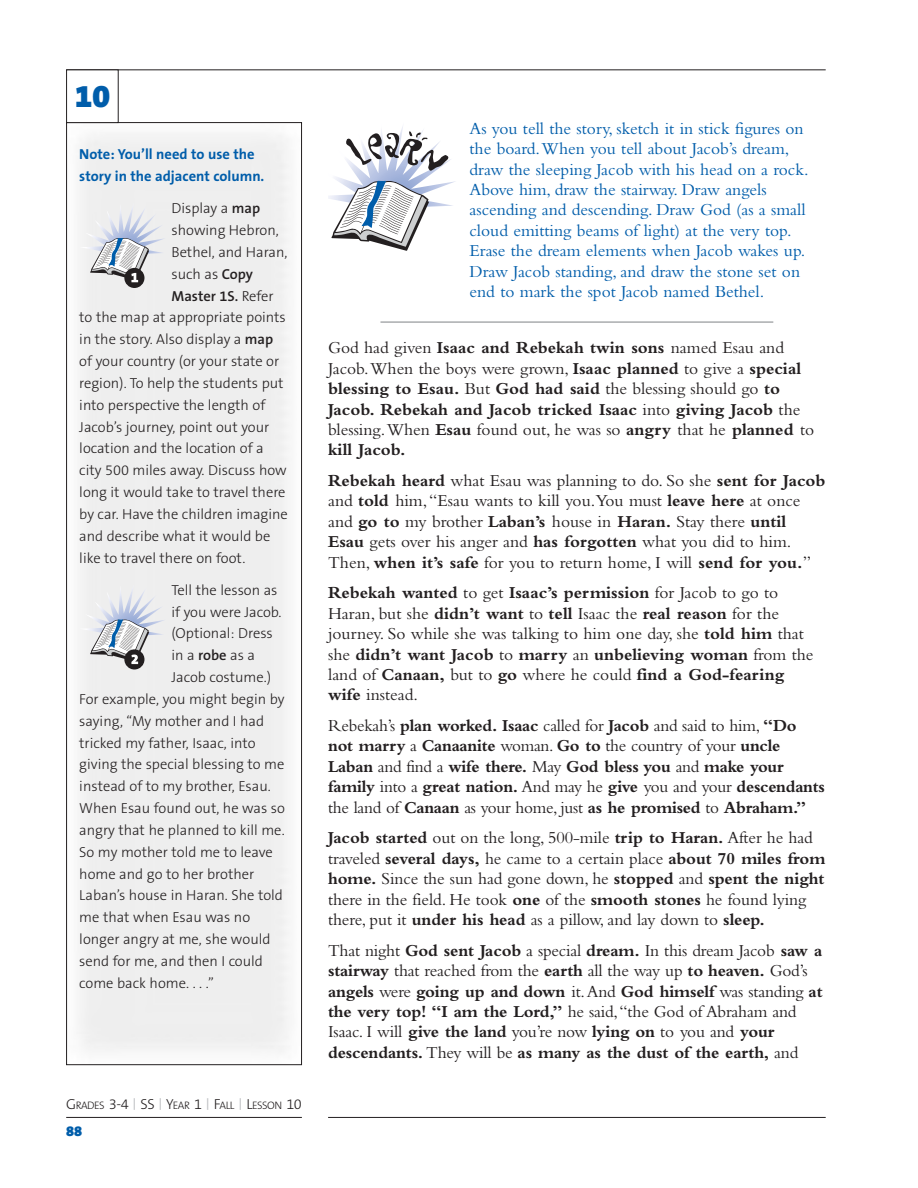
<style>
.page{position:relative;width:918px;height:1188px;background:#fff}
.page>*{position:absolute;margin:0;border:0;box-sizing:border-box;transform-origin:0 0}
.t1{font:900 31.95px "The Sans B9";color:#005daa}
.t2{font:700 17.4px/20.4px "Bembo";letter-spacing:-.01em;color:#231f20}
.t3{font:17.4px/20.4px "Bembo";color:#231f20}
.t4{font:17.4px/20.4px "Bembo";color:#005daa}
.t5{font:300 14.55px/21.8px "The Sans B3";color:#231f20}
.t6{font:700 14.55px/21.8px "The Sans B7";color:#005daa}
.t7{font:600 14.55px "The Sans B6";color:#231f20}
.t8{font:900 14.55px "The Sans B9";color:#005daa}
.t9{font:300 10.95px "The Sans B3";letter-spacing:-.045em;color:#231f20}
.s1{font-family:"The Sans B6";font-weight:600}
.s2{font-family:"The Sans B3";font-weight:300}
.s3{font-size:14.55px}
.s4{font-weight:400}
.s5{font-weight:700}
</style>
<div class="page">
<hr style="left:66px;top:69px;width:760px;height:1px;background:#231f20">
<hr style="left:66px;top:1117px;width:236px;height:1px;background:#231f20">
<div style="left:79px;top:134px;width:210px;height:918px;background:#eee"></div>
<div style="left:66px;top:122px;width:236px;height:943px;border:1px solid #231f20"></div>
<svg style="left:124px;top:268px;width:20px;height:20px"></svg>
<svg style="left:79px;top:203px;width:87px;height:79px"></svg>
<svg style="left:124px;top:649px;width:20px;height:21px"></svg>
<svg style="left:79px;top:584px;width:87px;height:80px"></svg>
<hr style="left:380px;top:321px;width:393px;height:2px;background:#a7a9ac">
<svg style="left:328px;top:127px;width:127px;height:124px"></svg>
<hr style="left:328px;top:1117px;width:498px;height:1px;background:#231f20">
<div style="left:66px;top:70px;width:53px;height:53px;border:1px solid #231f20"></div>
<h1 class="t1" style="left:75px;top:83px;width:37px">10</h1>
<p class="t6" style="left:79px;top:145px;width:187px">Note: You’ll need to use the story in the adjacent column.</p>
<p class="t5" style="left:171px;top:199px;width:118px">Display a <span class="s1">map </span>showing Hebron,<br>Bethel, and Haran, such as <span class="s1">Copy</span></p>
<p class="t7" style="left:171px;top:290px;width:104px">Master 1S. <span class="s2">Refer</span></p>
<p class="t5" style="left:79px;top:308px;width:210px">to the map at appropriate points in the story. Also display a <span class="s1">map </span>of your country (or your state or region). To help the students put into perspective the length of<br>Jacob’s journey, point out your location and the location of a city 500 miles away. Discuss how long it would take to travel there by car. Have the children imagine and describe what it would be like to travel there on foot.</p>
<p class="t5" style="left:171px;top:581px;width:108px">Tell the lesson as</p>
<p class="t5" style="left:171px;top:602px;width:112px">if you were Jacob.</p>
<p class="t5" style="left:171px;top:624px;width:103px">(Optional: Dress</p>
<p class="t5" style="left:171px;top:646px;width:85px">in a <span class="s1">robe</span> as a</p>
<p class="t5" style="left:171px;top:668px;width:101px">Jacob costume.)</p>
<p class="t5" style="left:79px;top:690px;width:207px">For example, you might begin by</p>
<p class="t5" style="left:79px;top:711px;width:186px">saying, “My mother and I had</p>
<p class="t5" style="left:79px;top:733px;width:178px">tricked my father, Isaac, into</p>
<p class="t5" style="left:79px;top:755px;width:207px">giving the special blessing to me</p>
<p class="t5" style="left:79px;top:777px;width:193px">instead of to my brother, Esau.</p>
<p class="t5" style="left:79px;top:799px;width:207px">When Esau found out, he was so</p>
<p class="t5" style="left:79px;top:821px;width:207px">angry that he planned to kill me.</p>
<p class="t5" style="left:79px;top:842px;width:195px">So my mother told me to leave</p>
<p class="t5" style="left:79px;top:864px;width:177px">home and go to her brother</p>
<p class="t5" style="left:79px;top:886px;width:205px">Laban’s house in Haran. She told</p>
<p class="t5" style="left:79px;top:908px;width:172px">me that when Esau was no</p>
<p class="t5" style="left:79px;top:930px;width:193px">longer angry at me, she would</p>
<p class="t5" style="left:79px;top:952px;width:185px">send for me, and then I could</p>
<p class="t5" style="left:79px;top:973px;width:136px">come back home. . . .”</p>
<p class="t9" style="left:66px;top:1101px;width:237px"><span class="s3">G</span>RADES <span class="s3">3-4</span> <sup>|</sup> <span class="s3">SS</span> <sup>|</sup> <span class="s3">Y</span>EAR <span class="s3">1</span> <sup>|</sup> <span class="s3">F</span>ALL <sup>|</sup> <span class="s3">L</span>ESSON <span class="s3">10</span></p>
<p class="t8" style="left:66px;top:1125px;width:18px">88</p>
<p class="t4" style="left:470px;top:120px;width:341px">As you tell the story, sketch it in stick figures on the board. When you tell about Jacob’s dream, draw the sleeping Jacob with his head on a rock.<br>Above him, draw the stairway. Draw angels ascending and descending. Draw God (as a small cloud emitting beams of light) at the very top.<br>Erase the dream elements when Jacob wakes up.<br>Draw Jacob standing, and draw the stone set on end to mark the spot Jacob named Bethel.</p>
<p class="t2" style="left:328px;top:339px;width:488px"><span class="s4">God had given</span> Isaac and Rebekah twin sons <span class="s4">named Esau and Jacob. When the boys were grown,</span> Isaac planned <span class="s4">to give a</span> special blessing to Esau. <span class="s4">But</span> God had said <span class="s4">the blessing should go</span> to Jacob. Rebekah and Jacob tricked Isaac <span class="s4">into</span> giving Jacob <span class="s4">the blessing. When</span> Esau <span class="s4">found out, he was so</span> angry <span class="s4">that he</span> planned <span class="s4">to </span>kill Jacob.</p>
<p class="t3" style="left:328px;top:472px;width:499px"><span class="s5">Rebekah heard</span> what Esau was planning to do. So she <span class="s5">sent for Jacob </span>and <span class="s5">told</span> him, “Esau wants to kill you.You must <span class="s5">leave here</span> at once and <span class="s5">go to</span> my brother <span class="s5">Laban’s</span> house in <span class="s5">Haran.</span> Stay there <span class="s5">until Esau</span> gets over his anger and <span class="s5">has forgotten</span> what you did to him.<br>Then, <span class="s5">when it’s safe</span> for you to return home, I will <span class="s5">send for you.</span>”</p>
<p class="t3" style="left:328px;top:584px;width:487px"><span class="s5">Rebekah wanted</span> to get <span class="s5">Isaac’s permission</span> for Jacob to go to Haran, but she <span class="s5">didn’t want</span> to <span class="s5">tell</span> Isaac the <span class="s5">real reason</span> for the journey. So while she was talking to him one day, she <span class="s5">told him</span> that she <span class="s5">didn’t want Jacob</span> to <span class="s5">marry</span> an <span class="s5">unbelieving woman</span> from the land of <span class="s5">Canaan,</span> but to <span class="s5">go</span> where he could <span class="s5">find a God-fearing wife</span> instead.</p>
<p class="t2" style="left:328px;top:717px;width:498px"><span class="s4">Rebekah’s</span> plan worked. Isaac <span class="s4">called for</span> Jacob <span class="s4">and said to him,</span> “Do not marry <span class="s4">a</span> Canaanite <span class="s4">woman.</span> Go to <span class="s4">the country of your</span> uncle Laban <span class="s4">and find a</span> wife there. <span class="s4">May</span> God bless you <span class="s4">and</span> make your family <span class="s4">into a</span> great nation. <span class="s4">And may he</span> give <span class="s4">you and your</span> descendants <span class="s4">the land of</span> Canaan <span class="s4">as your home, just</span> as he promised <span class="s4">to</span> Abraham.”</p>
<p class="t3" style="left:328px;top:829px;width:499px"><span class="s5">Jacob started</span> out on the long, 500-mile <span class="s5">trip to Haran.</span> After he had traveled <span class="s5">several days,</span> he came to a certain place <span class="s5">about 70 miles from home.</span> Since the sun had gone down, he <span class="s5">stopped</span> and <span class="s5">spent the night </span>there in the field. He took <span class="s5">one</span> of the <span class="s5">smooth stones</span> he found lying there, put it <span class="s5">under his head</span> as a pillow, and lay down to <span class="s5">sleep.</span></p>
<p class="t2" style="left:328px;top:942px;width:496px"><span class="s4">That night</span> God sent Jacob <span class="s4">a special</span> dream. <span class="s4">In this dream Jacob</span> saw a stairway <span class="s4">that reached from the</span> earth <span class="s4">all the way up</span> to heaven. <span class="s4">God’s </span>angels <span class="s4">were</span> going up and down <span class="s4">it. And</span> God himself <span class="s4">was standing</span> at the very top! “I am the Lord,” <span class="s4">he said, “the God of Abraham and Isaac. I will</span> give the land <span class="s4">you’re now</span> lying on <span class="s4">to you and</span> your descendants. <span class="s4">They will be</span> as many as the dust of the earth, <span class="s4">and</span></p>
</div>
